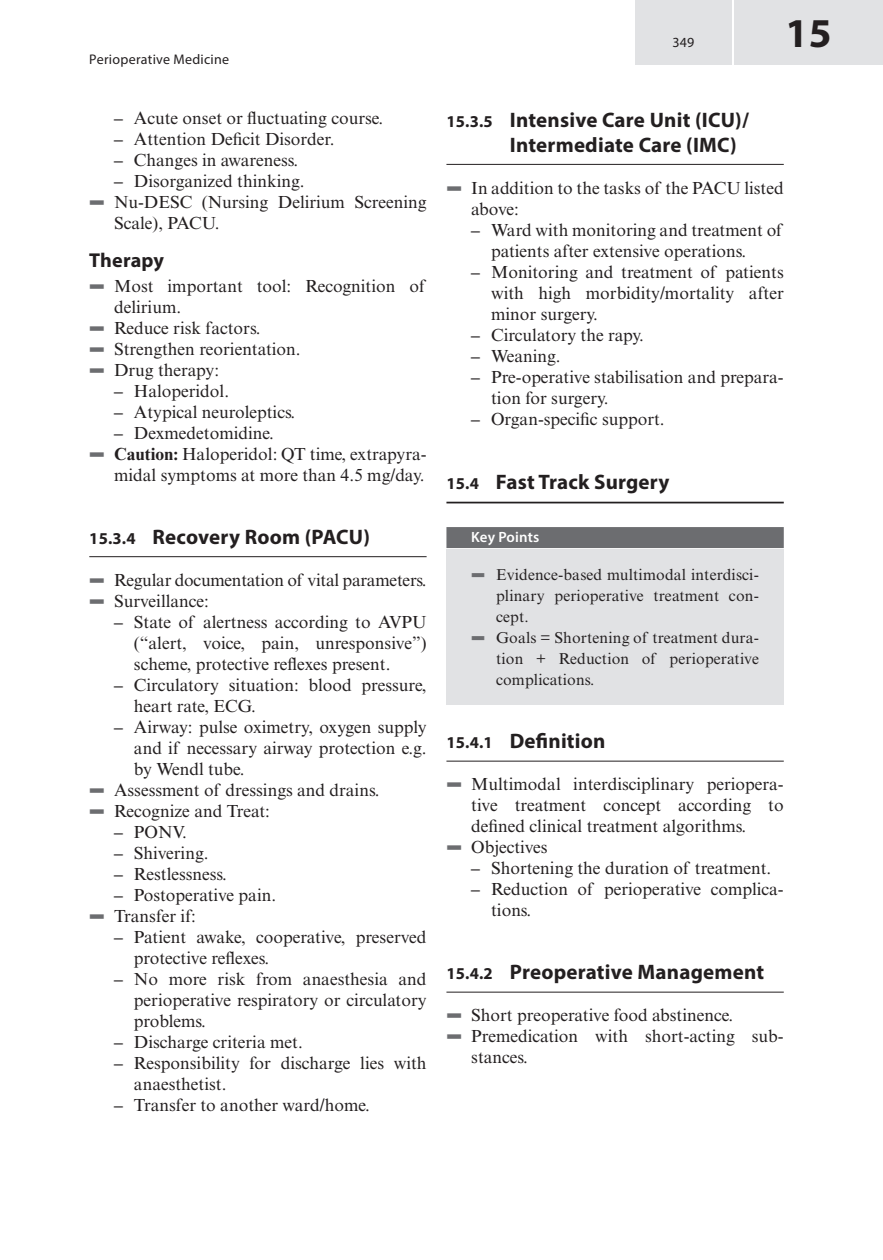
<style>
.page{position:relative;width:883px;height:1260px;background:#fff}
.page>*{position:absolute;margin:0;border:0;box-sizing:border-box;transform-origin:0 0}
.t1{font:700 41.12px "Myriad Pro";color:#231f20}
._2_hd{font:700 21px/24.5px "Myriad Pro";letter-spacing:.01em;color:#231f20}
._1_hd{font:700 21px "Myriad Pro";letter-spacing:.01em;color:#231f20}
._3_hd{font:700 20.12px "Myriad Pro";letter-spacing:.005em;color:#231f20}
.t2{font:17.5px/21px "Times New Roman MT Std";color:#231f20}
.t3{font:15.75px/21px "Times New Roman MT Std";letter-spacing:.01em;color:#231f20;text-align:justify}
.B_title_Eye{font:600 14.88px "Myriad Pro";letter-spacing:.005em;color:#fff}
.t4{font:14px "Myriad Pro";letter-spacing:.02em;color:#231f20}
.s1{font-weight:700}
.s2{font-family:"Blik Buttons";color:#6c6d70}
.s3{font-size:16.62px}
</style>
<div class="page">
<div style="left:635px;top:0;width:97px;height:64px;background:#e1e2e4"></div>
<div style="left:734px;top:0;width:149px;height:64px;background:#e1e2e4"></div>
<hr style="left:89px;top:556px;width:338px;height:1px;background:#231f20">
<hr style="left:446px;top:164px;width:338px;height:1px;background:#231f20">
<hr style="left:446px;top:502px;width:338px;height:1px;background:#231f20">
<div style="left:446px;top:527px;width:338px;height:21px;background:#6c6d70"></div>
<div style="left:446px;top:550px;width:338px;height:92px;background:#e1e2e4"></div>
<div style="left:446px;top:613px;width:338px;height:92px;background:#e1e2e4"></div>
<hr style="left:446px;top:761px;width:338px;height:1px;background:#231f20">
<hr style="left:446px;top:992px;width:338px;height:1px;background:#231f20">
<p class="t4" style="left:89px;top:51px;width:141px">Perioperative Medicine</p>
<p class="t2" style="left:114px;top:108px;width:271px"><span class="s1">–</span> Acute onset or fluctuating course.</p>
<p class="t2" style="left:114px;top:129px;width:222px"><span class="s1">–</span> Attention Deficit Disorder.</p>
<p class="t2" style="left:114px;top:150px;width:186px"><span class="s1">–</span> Changes in awareness.</p>
<p class="t2" style="left:114px;top:171px;width:192px"><span class="s1">–</span> Disorganized thinking.</p>
<p class="t2" style="left:114px;top:192px;width:314px;text-indent:-25px"><span class="s2">5</span> Nu-DESC (Nursing Delirium Screening<br>Scale), PACU.</p>
<h4 class="_3_hd" style="left:89px;top:248px;width:76px">Therapy</h4>
<p class="t2" style="left:114px;top:276px;width:312px;text-indent:-25px"><span class="s2">5</span> Most important tool: Recognition of delirium.</p>
<p class="t2" style="left:89px;top:318px;width:173px"><span class="s2">5</span> Reduce risk factors.</p>
<p class="t2" style="left:89px;top:339px;width:213px"><span class="s2">5</span> Strengthen reorientation.</p>
<p class="t2" style="left:89px;top:360px;width:131px"><span class="s2">5</span> Drug therapy:</p>
<p class="t2" style="left:114px;top:381px;width:117px"><span class="s1">–</span> Haloperidol.</p>
<p class="t2" style="left:114px;top:402px;width:183px"><span class="s1">–</span> Atypical neuroleptics.</p>
<p class="t2" style="left:114px;top:423px;width:161px"><span class="s1">–</span> Dexmedetomidine.</p>
<p class="t2" style="left:89px;top:444px;width:339px;text-align:right"><span class="s2">5</span> <span class="s1">Caution:</span> Haloperidol: QT time, extrapyra&shy;midal symptoms at more than 4.5 mg/day.</p>
<h3 class="_2_hd" style="left:89px;top:524px;width:282px"><span class="s3">15.3.4</span> Recovery Room (PACU)</h3>
<p class="t2" style="left:89px;top:570px;width:339px"><span class="s2">5</span> Regular documentation of vital parameters.</p>
<p class="t2" style="left:89px;top:591px;width:121px"><span class="s2">5</span> Surveillance:</p>
<p class="t2" style="left:134px;top:612px;width:294px;text-align:justify;text-indent:-20px"><span class="s1">–</span> State of alertness according to AVPU (“alert, voice, pain, unresponsive”) scheme, protective reflexes present.</p>
<p class="t2" style="left:134px;top:675px;width:294px;text-indent:-20px"><span class="s1">–</span> Circulatory situation: blood pressure, heart rate, ECG.</p>
<p class="t2" style="left:134px;top:717px;width:294px;text-align:justify;text-indent:-20px"><span class="s1">–</span> Airway: pulse oximetry, oxygen supply and if necessary airway protection e.g. by Wendl tube.</p>
<p class="t2" style="left:89px;top:780px;width:292px"><span class="s2">5</span> Assessment of dressings and drains.</p>
<p class="t2" style="left:89px;top:801px;width:182px"><span class="s2">5</span> Recognize and Treat:</p>
<p class="t2" style="left:114px;top:822px;width:74px"><span class="s1">–</span> PONV.</p>
<p class="t2" style="left:114px;top:843px;width:96px"><span class="s1">–</span> Shivering.</p>
<p class="t2" style="left:114px;top:864px;width:114px"><span class="s1">–</span> Restlessness.</p>
<p class="t2" style="left:114px;top:885px;width:164px"><span class="s1">–</span> Postoperative pain.</p>
<p class="t2" style="left:89px;top:906px;width:108px"><span class="s2">5</span> Transfer if:</p>
<p class="t2" style="left:134px;top:927px;width:294px;text-indent:-20px"><span class="s1">–</span> Patient awake, cooperative, preserved protective reflexes.</p>
<p class="t2" style="left:134px;top:969px;width:294px;text-align:justify;text-indent:-20px"><span class="s1">–</span> No more risk from anaesthesia and perioperative respiratory or circulatory problems.</p>
<p class="t2" style="left:114px;top:1032px;width:190px"><span class="s1">–</span> Discharge criteria met.</p>
<p class="t2" style="left:134px;top:1053px;width:294px;text-indent:-20px"><span class="s1">–</span> Responsibility for discharge lies with anaesthetist.</p>
<p class="t2" style="left:114px;top:1095px;width:257px"><span class="s1">–</span> Transfer to another ward/home.</p>
<p class="t4" style="left:672px;top:34px;width:23px">349</p>
<h1 class="t1" style="left:786px;top:6px;width:48px">15</h1>
<h3 class="_2_hd" style="left:510px;top:107px;width:241px;text-indent:-63px"><span class="s3">15.3.5</span> Intensive Care Unit (ICU)/<br>Intermediate Care (IMC)</h3>
<p class="t2" style="left:471px;top:177px;width:314px;text-indent:-25px"><span class="s2">5</span> In addition to the tasks of the PACU listed above:</p>
<p class="t2" style="left:491px;top:219px;width:293px;text-indent:-20px"><span class="s1">–</span> Ward with monitoring and treatment of patients after extensive operations.</p>
<p class="t2" style="left:491px;top:261px;width:294px;text-align:justify;text-indent:-20px"><span class="s1">–</span> Monitoring and treatment of patients with high morbidity/mortality after minor surgery.</p>
<p class="t2" style="left:471px;top:324px;width:174px"><span class="s1">–</span> Circulatory the rapy.</p>
<p class="t2" style="left:471px;top:345px;width:91px"><span class="s1">–</span> Weaning.</p>
<p class="t2" style="left:491px;top:366px;width:294px;text-indent:-20px"><span class="s1">–</span> Pre-operative stabilisation and prepara&shy;tion for surgery.</p>
<p class="t2" style="left:471px;top:408px;width:195px"><span class="s1">–</span> Organ-specific support.</p>
<h2 class="_1_hd" style="left:446px;top:469px;width:225px"><span class="s3">15.4</span> Fast Track Surgery</h2>
<p class="B_title_Eye" style="left:471px;top:527px;width:70px">Key Points</p>
<p class="t3" style="left:496px;top:565px;width:264px;text-indent:-25px"><span class="s2">5</span> Evidence-based multimodal interdisci&shy;plinary perioperative treatment con&shy;cept.</p>
<p class="t3" style="left:496px;top:628px;width:264px;text-indent:-25px"><span class="s2">5</span> Goals = Shortening of treatment dura&shy;tion + Reduction of perioperative complications.</p>
<h3 class="_2_hd" style="left:446px;top:728px;width:161px"><span class="s3">15.4.1</span> Definition</h3>
<p class="t2" style="left:471px;top:774px;width:314px;text-align:justify;text-indent:-25px"><span class="s2">5</span> Multimodal interdisciplinary periopera&shy;tive treatment concept according to defined clinical treatment algorithms.</p>
<p class="t2" style="left:446px;top:837px;width:103px"><span class="s2">5</span> Objectives</p>
<p class="t2" style="left:471px;top:858px;width:302px"><span class="s1">–</span> Shortening the duration of treatment.</p>
<p class="t2" style="left:491px;top:879px;width:294px;text-indent:-20px"><span class="s1">–</span> Reduction of perioperative complica&shy;tions.</p>
<h3 class="_2_hd" style="left:446px;top:959px;width:319px"><span class="s3">15.4.2</span> Preoperative Management</h3>
<p class="t2" style="left:446px;top:1005px;width:288px"><span class="s2">5</span> Short preoperative food abstinence.</p>
<p class="t2" style="left:471px;top:1026px;width:314px;text-indent:-25px"><span class="s2">5</span> Premedication with short-acting sub&shy;stances.</p>
</div>
